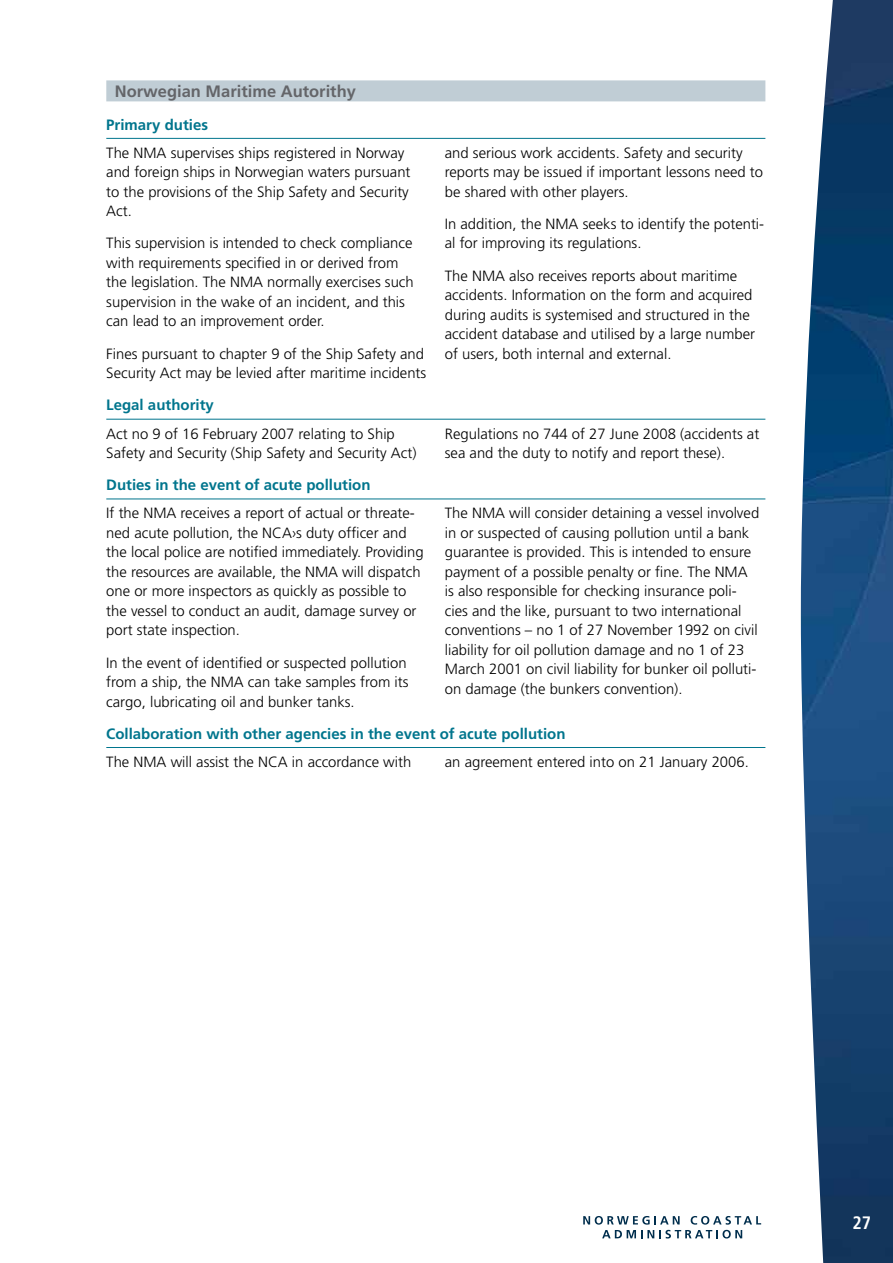
<style>
.page{position:relative;width:893px;height:1263px;background:#fff}
.page>*{position:absolute;margin:0;border:0;box-sizing:border-box;transform-origin:0 0}
.t1{font:700 condensed 18px "Frutiger";color:#fff}
.t2{font:700 16.5px "Frutiger";color:#646569}
.t3{font:700 15px "Frutiger";color:#00758d}
.t4{font:300 14.85px/19.5px "Frutiger";color:#000}
</style>
<div class="page">
<svg style="left:583px;top:1216px;width:97px;height:8px"></svg>
<svg style="left:691px;top:1216px;width:70px;height:8px"></svg>
<svg style="left:602px;top:1230px;width:140px;height:8px"></svg>
<img style="left:801px;top:0;width:92px;height:1263px">
<div style="left:106px;top:80px;width:659px;height:21px;background:#c0cdd5"></div>
<hr style="left:106px;top:138px;width:659px;height:1px;background:#00758d">
<hr style="left:106px;top:419px;width:659px;height:1px;background:#00758d">
<hr style="left:106px;top:499px;width:659px;height:1px;background:#00758d">
<hr style="left:106px;top:747px;width:659px;height:1px;background:#00758d">
<p class="t2" style="left:115px;top:82px;width:243px">Norwegian Maritime Autorithy</p>
<p class="t3" style="left:106px;top:116px;width:103px">Primary duties</p>
<p class="t4" style="left:106px;top:143px;width:306px">The NMA supervises ships registered in Norway and foreign ships in Norwegian waters pursuant to the provisions of the Ship Safety and Security Act.</p>
<p class="t4" style="left:106px;top:234px;width:309px">This supervision is intended to check compliance with requirements specified in or derived from the legislation. The NMA normally exercises such supervision in the wake of an incident, and this can lead to an improvement order.</p>
<p class="t4" style="left:106px;top:344px;width:322px">Fines pursuant to chapter 9 of the Ship Safety and<br>Security Act may be levied after maritime incidents</p>
<p class="t4" style="left:445px;top:143px;width:320px">and serious work accidents. Safety and security reports may be issued if important lessons need to be shared with other players.</p>
<p class="t4" style="left:445px;top:214px;width:321px">In addition, the NMA seeks to identify the potenti&shy;al for improving its regulations.</p>
<p class="t4" style="left:445px;top:266px;width:312px">The NMA also receives reports about maritime accidents. Information on the form and acquired during audits is systemised and structured in the accident database and utilised by a large number of users, both internal and external.</p>
<p class="t3" style="left:106px;top:396px;width:109px">Legal authority</p>
<p class="t4" style="left:106px;top:424px;width:312px">Act no 9 of 16 February 2007 relating to Ship<br>Safety and Security (Ship Safety and Security Act)</p>
<p class="t4" style="left:445px;top:424px;width:316px">Regulations no 744 of 27 June 2008 (accidents at sea and the duty to notify and report these).</p>
<p class="t3" style="left:106px;top:476px;width:266px">Duties in the event of acute pollution</p>
<p class="t4" style="left:106px;top:504px;width:319px">If the NMA receives a report of actual or threate&shy;ned acute pollution, the NCA›s duty officer and the local police are notified immediately. Providing the resources are available, the NMA will dispatch one or more inspectors as quickly as possible to the vessel to conduct an audit, damage survey or port state inspection.</p>
<p class="t4" style="left:106px;top:653px;width:304px">In the event of identified or suspected pollution from a ship, the NMA can take samples from its cargo, lubricating oil and bunker tanks.</p>
<p class="t4" style="left:445px;top:504px;width:316px">The NMA will consider detaining a vessel involved in or suspected of causing pollution until a bank guarantee is provided. This is intended to ensure payment of a possible penalty or fine. The NMA is also responsible for checking insurance poli&shy;cies and the like, pursuant to two international conventions – no 1 of 27 November 1992 on civil liability for oil pollution damage and no 1 of 23<br>March 2001 on civil liability for bunker oil polluti&shy;on damage (the bunkers convention).</p>
<p class="t3" style="left:106px;top:725px;width:461px">Collaboration with other agencies in the event of acute pollution</p>
<p class="t4" style="left:106px;top:752px;width:307px">The NMA will assist the NCA in accordance with</p>
<p class="t4" style="left:445px;top:752px;width:305px">an agreement entered into on 21 January 2006.</p>
<p class="t1" style="left:852px;top:1212px;width:20px">27</p>
</div>
